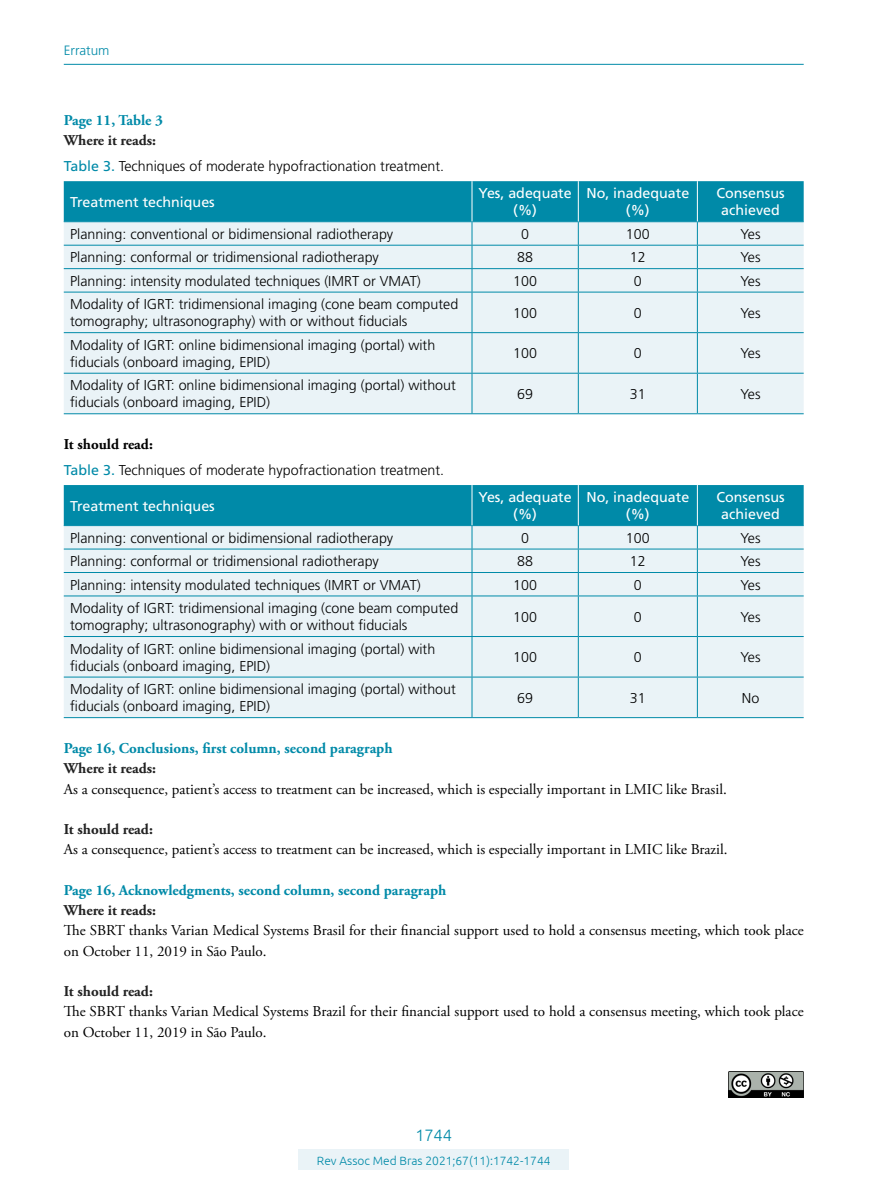
<style>
.page{position:relative;width:893px;height:1191px;background:#fff}
.page>*{position:absolute;margin:0;border:0;box-sizing:border-box;transform-origin:0 0}
.t1{font:300 16.5px "Ubuntu";color:#008aa8}
.t2{font:15px/20.2px "Adobe Garamond Pro";color:#000}
.t3{font:700 15px "Adobe Garamond Pro";color:#008aa8}
.t4{font:700 15px "Adobe Garamond Pro";color:#222}
.t5{font:700 15px "Adobe Garamond Pro";color:#000}
.t6{font:300 14.25px/17.1px "Frutiger LT Std";color:#000}
.t7{font:14.25px/17.1px "Frutiger LT Std";color:#fff;text-align:center}
.t8{font:300 13.5px "Frutiger LT Std";color:#008aa8}
.t9{font:300 12px "Ubuntu";color:#008aa8}
.s1{font-weight:400;color:#008aa8}
</style>
<div class="page">
<hr style="left:64px;top:64px;width:740px;height:1px;background:#008aa8">
<div style="left:299px;top:1149px;width:270px;height:21px;background:#eaf3f7"></div>
<img style="left:729px;top:1071px;width:75px;height:26px">
<div style="left:64px;top:293px;width:740px;height:120px;background:#eaf3f7"></div>
<svg style="left:64px;top:181px;width:740px;height:111px;background:#8ecad8"></svg>
<hr style="left:64px;top:292px;width:408px;height:1px;background:#008aa8">
<hr style="left:472px;top:292px;width:106px;height:1px;background:#008aa8">
<hr style="left:472px;top:292px;width:1px;height:40px;background:#008aa8">
<hr style="left:578px;top:292px;width:119px;height:1px;background:#008aa8">
<hr style="left:578px;top:292px;width:1px;height:40px;background:#008aa8">
<hr style="left:697px;top:292px;width:107px;height:1px;background:#008aa8">
<hr style="left:697px;top:292px;width:1px;height:40px;background:#008aa8">
<hr style="left:64px;top:332px;width:408px;height:1px;background:#008aa8">
<hr style="left:472px;top:332px;width:106px;height:1px;background:#008aa8">
<hr style="left:472px;top:333px;width:1px;height:40px;background:#008aa8">
<hr style="left:578px;top:332px;width:119px;height:1px;background:#008aa8">
<hr style="left:578px;top:333px;width:1px;height:40px;background:#008aa8">
<hr style="left:697px;top:332px;width:107px;height:1px;background:#008aa8">
<hr style="left:697px;top:333px;width:1px;height:40px;background:#008aa8">
<hr style="left:64px;top:373px;width:408px;height:1px;background:#008aa8">
<hr style="left:472px;top:373px;width:106px;height:1px;background:#008aa8">
<hr style="left:472px;top:373px;width:1px;height:40px;background:#008aa8">
<hr style="left:578px;top:373px;width:119px;height:1px;background:#008aa8">
<hr style="left:578px;top:373px;width:1px;height:40px;background:#008aa8">
<hr style="left:697px;top:373px;width:107px;height:1px;background:#008aa8">
<hr style="left:697px;top:373px;width:1px;height:40px;background:#008aa8">
<hr style="left:64px;top:413px;width:408px;height:1px;background:#008aa8">
<hr style="left:472px;top:413px;width:106px;height:1px;background:#008aa8">
<hr style="left:578px;top:413px;width:119px;height:1px;background:#008aa8">
<hr style="left:697px;top:413px;width:107px;height:1px;background:#008aa8">
<hr style="left:472px;top:181px;width:1px;height:40px;background:#fff">
<hr style="left:578px;top:181px;width:1px;height:40px;background:#fff">
<hr style="left:697px;top:181px;width:1px;height:40px;background:#fff">
<div style="left:64px;top:596px;width:740px;height:121px;background:#eaf3f7"></div>
<svg style="left:64px;top:485px;width:740px;height:110px;background:#8ecad8"></svg>
<hr style="left:64px;top:595px;width:408px;height:1px;background:#008aa8">
<hr style="left:472px;top:595px;width:106px;height:1px;background:#008aa8">
<hr style="left:472px;top:596px;width:1px;height:40px;background:#008aa8">
<hr style="left:578px;top:595px;width:119px;height:1px;background:#008aa8">
<hr style="left:578px;top:596px;width:1px;height:40px;background:#008aa8">
<hr style="left:697px;top:595px;width:107px;height:1px;background:#008aa8">
<hr style="left:697px;top:596px;width:1px;height:40px;background:#008aa8">
<hr style="left:64px;top:636px;width:408px;height:1px;background:#008aa8">
<hr style="left:472px;top:636px;width:106px;height:1px;background:#008aa8">
<hr style="left:472px;top:637px;width:1px;height:39px;background:#008aa8">
<hr style="left:578px;top:636px;width:119px;height:1px;background:#008aa8">
<hr style="left:578px;top:637px;width:1px;height:39px;background:#008aa8">
<hr style="left:697px;top:636px;width:107px;height:1px;background:#008aa8">
<hr style="left:697px;top:637px;width:1px;height:39px;background:#008aa8">
<hr style="left:64px;top:676px;width:408px;height:1px;background:#008aa8">
<hr style="left:472px;top:676px;width:106px;height:1px;background:#008aa8">
<hr style="left:472px;top:677px;width:1px;height:40px;background:#008aa8">
<hr style="left:578px;top:676px;width:119px;height:1px;background:#008aa8">
<hr style="left:578px;top:677px;width:1px;height:40px;background:#008aa8">
<hr style="left:697px;top:676px;width:107px;height:1px;background:#008aa8">
<hr style="left:697px;top:677px;width:1px;height:40px;background:#008aa8">
<hr style="left:64px;top:717px;width:408px;height:1px;background:#008aa8">
<hr style="left:472px;top:717px;width:106px;height:1px;background:#008aa8">
<hr style="left:578px;top:717px;width:119px;height:1px;background:#008aa8">
<hr style="left:697px;top:717px;width:107px;height:1px;background:#008aa8">
<hr style="left:472px;top:485px;width:1px;height:40px;background:#fff">
<hr style="left:578px;top:485px;width:1px;height:40px;background:#fff">
<hr style="left:697px;top:485px;width:1px;height:40px;background:#fff">
<p class="t8" style="left:64px;top:42px;width:47px">Erratum</p>
<p class="t3" style="left:64px;top:112px;width:101px">Page 11, Table 3</p>
<p class="t4" style="left:64px;top:132px;width:94px">Where it reads:</p>
<p class="t6" style="left:64px;top:158px;width:382px"><span class="s1">Table 3.</span> Techniques of moderate hypofractionation treatment.</p>
<p class="t7" style="left:70px;top:193px;width:146px">Treatment techniques</p>
<p class="t7" style="left:479px;top:185px;width:95px">Yes, adequate (%)</p>
<p class="t7" style="left:586px;top:185px;width:104px">No, inadequate (%)</p>
<p class="t7" style="left:716px;top:185px;width:70px">Consensus achieved</p>
<p class="t6" style="left:70px;top:225px;width:325px">Planning: conventional or bidimensional radiotherapy</p>
<p class="t6" style="left:521px;top:225px;width:9px">0</p>
<p class="t6" style="left:626px;top:225px;width:25px">100</p>
<p class="t6" style="left:740px;top:225px;width:22px">Yes</p>
<p class="t6" style="left:70px;top:249px;width:310px">Planning: conformal or tridimensional radiotherapy</p>
<p class="t6" style="left:517px;top:249px;width:17px">88</p>
<p class="t6" style="left:630px;top:249px;width:17px">12</p>
<p class="t6" style="left:740px;top:249px;width:22px">Yes</p>
<p class="t6" style="left:70px;top:272px;width:352px">Planning: intensity modulated techniques (IMRT or VMAT)</p>
<p class="t6" style="left:513px;top:272px;width:25px">100</p>
<p class="t6" style="left:634px;top:272px;width:9px">0</p>
<p class="t6" style="left:740px;top:272px;width:22px">Yes</p>
<p class="t6" style="left:70px;top:296px;width:390px">Modality of IGRT: tridimensional imaging (cone beam computed tomography; ultrasonography) with or without fiducials</p>
<p class="t6" style="left:513px;top:304px;width:25px">100</p>
<p class="t6" style="left:634px;top:304px;width:9px">0</p>
<p class="t6" style="left:740px;top:304px;width:22px">Yes</p>
<p class="t6" style="left:70px;top:336px;width:367px">Modality of IGRT: online bidimensional imaging (portal) with fiducials (onboard imaging, EPID)</p>
<p class="t6" style="left:513px;top:345px;width:25px">100</p>
<p class="t6" style="left:634px;top:345px;width:9px">0</p>
<p class="t6" style="left:740px;top:345px;width:22px">Yes</p>
<p class="t6" style="left:70px;top:377px;width:387px">Modality of IGRT: online bidimensional imaging (portal) without fiducials (onboard imaging, EPID)</p>
<p class="t6" style="left:517px;top:385px;width:17px">69</p>
<p class="t6" style="left:630px;top:385px;width:17px">31</p>
<p class="t6" style="left:740px;top:385px;width:22px">Yes</p>
<p class="t5" style="left:64px;top:436px;width:91px">It should read:</p>
<p class="t6" style="left:64px;top:461px;width:382px"><span class="s1">Table 3.</span> Techniques of moderate hypofractionation treatment.</p>
<p class="t7" style="left:70px;top:497px;width:146px">Treatment techniques</p>
<p class="t7" style="left:479px;top:488px;width:95px">Yes, adequate (%)</p>
<p class="t7" style="left:586px;top:488px;width:104px">No, inadequate (%)</p>
<p class="t7" style="left:716px;top:488px;width:70px">Consensus achieved</p>
<p class="t6" style="left:70px;top:529px;width:325px">Planning: conventional or bidimensional radiotherapy</p>
<p class="t6" style="left:521px;top:529px;width:9px">0</p>
<p class="t6" style="left:626px;top:529px;width:25px">100</p>
<p class="t6" style="left:740px;top:529px;width:22px">Yes</p>
<p class="t6" style="left:70px;top:553px;width:310px">Planning: conformal or tridimensional radiotherapy</p>
<p class="t6" style="left:517px;top:553px;width:17px">88</p>
<p class="t6" style="left:630px;top:553px;width:17px">12</p>
<p class="t6" style="left:740px;top:553px;width:22px">Yes</p>
<p class="t6" style="left:70px;top:576px;width:352px">Planning: intensity modulated techniques (IMRT or VMAT)</p>
<p class="t6" style="left:513px;top:576px;width:25px">100</p>
<p class="t6" style="left:634px;top:576px;width:9px">0</p>
<p class="t6" style="left:740px;top:576px;width:22px">Yes</p>
<p class="t6" style="left:70px;top:600px;width:390px">Modality of IGRT: tridimensional imaging (cone beam computed tomography; ultrasonography) with or without fiducials</p>
<p class="t6" style="left:513px;top:608px;width:25px">100</p>
<p class="t6" style="left:634px;top:608px;width:9px">0</p>
<p class="t6" style="left:740px;top:608px;width:22px">Yes</p>
<p class="t6" style="left:70px;top:640px;width:367px">Modality of IGRT: online bidimensional imaging (portal) with fiducials (onboard imaging, EPID)</p>
<p class="t6" style="left:513px;top:649px;width:25px">100</p>
<p class="t6" style="left:634px;top:649px;width:9px">0</p>
<p class="t6" style="left:740px;top:649px;width:22px">Yes</p>
<p class="t6" style="left:70px;top:681px;width:387px">Modality of IGRT: online bidimensional imaging (portal) without fiducials (onboard imaging, EPID)</p>
<p class="t6" style="left:517px;top:689px;width:17px">69</p>
<p class="t6" style="left:630px;top:689px;width:17px">31</p>
<p class="t6" style="left:742px;top:689px;width:19px">No</p>
<p class="t3" style="left:64px;top:739px;width:330px">Page 16, Conclusions, first column, second paragraph</p>
<p class="t4" style="left:64px;top:760px;width:94px">Where it reads:</p>
<p class="t2" style="left:64px;top:779px;width:664px">As a consequence, patient’s access to treatment can be increased, which is especially important in LMIC like Brasil.</p>
<p class="t4" style="left:64px;top:820px;width:91px">It should read:</p>
<p class="t2" style="left:64px;top:840px;width:665px">As a consequence, patient’s access to treatment can be increased, which is especially important in LMIC like Brazil.</p>
<p class="t3" style="left:64px;top:881px;width:384px">Page 16, Acknowledgments, second column, second paragraph</p>
<p class="t4" style="left:64px;top:901px;width:94px">Where it reads:</p>
<p class="t2" style="left:64px;top:921px;width:741px">The SBRT thanks Varian Medical Systems Brasil for their financial support used to hold a consensus meeting, which took place on October 11, 2019 in São Paulo.</p>
<p class="t4" style="left:64px;top:982px;width:91px">It should read:</p>
<p class="t2" style="left:64px;top:1002px;width:741px">The SBRT thanks Varian Medical Systems Brazil for their financial support used to hold a consensus meeting, which took place on October 11, 2019 in São Paulo.</p>
<p class="t1" style="left:415px;top:1125px;width:38px">1744</p>
<p class="t9" style="left:317px;top:1153px;width:235px">Rev Assoc Med Bras 2021;67(11):1742-1744</p>
</div>
